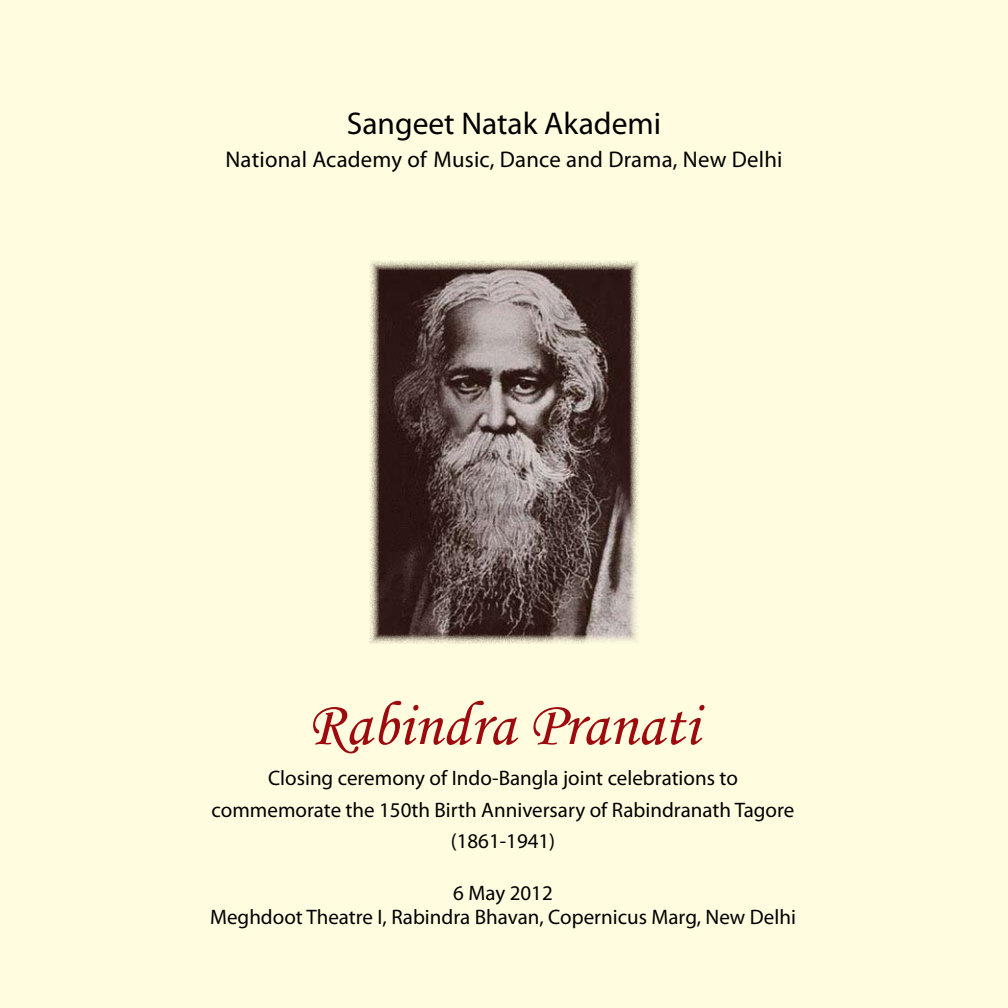
<style>
.page{position:relative;width:1008px;height:1008px;background:#fffcdf}
.page>*{position:absolute;margin:0;border:0;box-sizing:border-box;transform-origin:0 0}
.t1{font:63px "Monotype Corsiva";color:#9e0b0f}
.t2{font:31.5px "Myriad Pro";color:#000}
.t3{font:22.75px "Myriad Pro";letter-spacing:.01em;color:#000}
.t4{font:21px/31.5px "Myriad Pro";color:#000;text-align:center}
</style>
<div class="page">
<img style="left:369px;top:261px;width:270px;height:383px">
<h2 class="t2" style="left:347px;top:104px;width:316px">Sangeet Natak Akademi</h2>
<p class="t3" style="left:225px;top:145px;width:559px">National Academy of Music, Dance and Drama, New Delhi</p>
<h1 class="t1" style="left:307px;top:686px;width:393px">Rabindra Pranati</h1>
<p class="t4" style="left:212px;top:762px;width:584px">Closing ceremony of Indo-Bangla joint celebrations to commemorate the 150th Birth Anniversary of Rabindranath Tagore (1861-1941)</p>
<p class="t4" style="left:210px;top:880px;width:587px;line-height:24.5px">6 May 2012<br>Meghdoot Theatre I, Rabindra Bhavan, Copernicus Marg, New Delhi</p>
</div>
